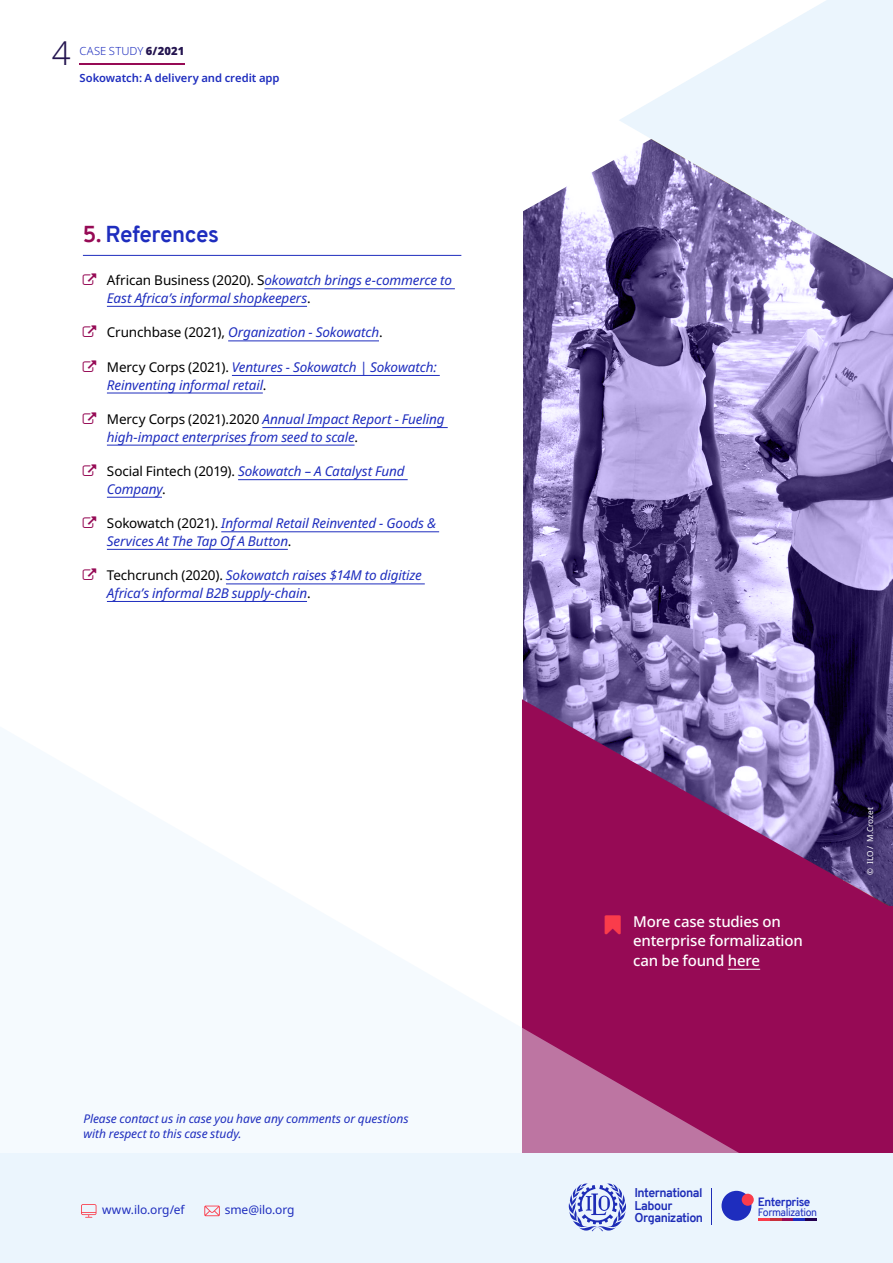
<style>
.page{position:relative;width:893px;height:1263px;background:#fff}
.page>*{position:absolute;margin:0;border:0;box-sizing:border-box;transform-origin:0 0}
.t1{font:300 33px "Noto Sans";color:#241550}
.Heading_underline{font:700 22.5px "Overpass";letter-spacing:-.02em;color:#1e2dbe}
.t2{font:500 15px/19.5px "Noto Sans";letter-spacing:-.015em;color:#fff}
.t3{font:italic 13.5px/17.5px "Noto Sans";letter-spacing:-.01em;color:#1e2dbe}
.t4{font:700 12.45px/12.5px "Overpass";letter-spacing:-.04em;color:#1e2db7}
.Table_text{font:italic 12px/15px "Noto Sans";letter-spacing:-.005em;color:#1e2dbe}
.Table_text-2{font:12px "Noto Sans";letter-spacing:-.005em;color:#1e2dbe}
.t5{font:700 11.85px "Overpass";letter-spacing:-.04em;color:#1e2dbe}
.t6{font:600 11.25px "Noto Sans";color:#1e2dbe}
.t7{font:300 11.25px "Noto Sans";letter-spacing:.015em;color:#1e2dbe}
.t8{font:10.65px "Overpass";letter-spacing:-.045em;color:#1e2dbe}
.Body_text{font:8.25px "Noto Sans";letter-spacing:-.005em;color:#fff}
.s1{font-weight:900;color:#241550}
.s2{color:#960a55}
.s3{font-style:normal;color:#000}
</style>
<div class="page">
<svg style="left:80px;top:63px;width:76px;height:2px"></svg>
<hr style="left:156px;top:63px;width:29px;height:2px;background:#960a55">
<img style="left:523px;top:213px;width:370px;height:486px">
<svg style="left:765px;top:699px;width:128px;height:207px;background:#6a4882"></svg>
<svg style="left:523px;top:159px;width:96px;height:54px"></svg>
<svg style="left:619px;top:0;width:274px;height:279px;fill:#ebf5fd"></svg>
<div style="left:522px;top:906px;width:371px;height:248px;background:#960a55"></div>
<svg style="left:0;top:650px;width:765px;height:504px"></svg>
<div style="left:0;top:1154px;width:893px;height:109px;background:#ebf5fd"></div>
<svg style="left:204px;top:1205px;width:16px;height:11px"></svg>
<svg style="left:81px;top:1204px;width:15px;height:14px"></svg>
<svg style="left:568px;top:1183px;width:58px;height:48px"></svg>
<hr style="left:711px;top:1188px;width:1px;height:37px;background:#1e2db7">
<div style="left:721px;top:1191px;width:30px;height:30px;background:#1e2dbe;border-radius:50%"></div>
<div style="left:742px;top:1194px;width:12px;height:12px;background:#fa3c4b;border-radius:50%"></div>
<svg style="left:758px;top:1218px;width:59px;height:3px"></svg>
<hr style="left:83px;top:255px;width:378px;height:1px;background:#1e2dbe">
<hr style="left:264px;top:288px;width:191px;height:1px;background:#1e2dbe">
<hr style="left:107px;top:306px;width:200px;height:1px;background:#1e2dbe">
<hr style="left:228px;top:341px;width:151px;height:1px;background:#1e2dbe">
<hr style="left:232px;top:375px;width:208px;height:1px;background:#1e2dbe">
<hr style="left:107px;top:393px;width:156px;height:1px;background:#1e2dbe">
<hr style="left:262px;top:427px;width:186px;height:1px;background:#1e2dbe">
<hr style="left:107px;top:445px;width:247px;height:1px;background:#1e2dbe">
<hr style="left:238px;top:479px;width:170px;height:1px;background:#1e2dbe">
<hr style="left:107px;top:497px;width:55px;height:1px;background:#1e2dbe">
<hr style="left:221px;top:531px;width:218px;height:1px;background:#1e2dbe">
<hr style="left:107px;top:549px;width:181px;height:1px;background:#1e2dbe">
<hr style="left:226px;top:584px;width:199px;height:1px;background:#1e2dbe">
<hr style="left:107px;top:601px;width:200px;height:1px;background:#1e2dbe">
<svg style="left:605px;top:914px;width:16px;height:20px"></svg>
<h1 class="t1" style="left:52px;top:29px;width:20px">4</h1>
<p class="t7" style="left:80px;top:43px;width:106px">CASE STUDY <span class="s1">6/2021</span></p>
<p class="t6" style="left:80px;top:70px;width:202px">Sokowatch: A delivery and credit app</p>
<p class="Heading_underline" style="left:83px;top:218px;width:138px"><span class="s2">5.</span> References</p>
<p class="t3" style="left:107px;top:272px;width:346px"><span class="s3">African Business (2020). S</span>okowatch brings e-commerce to<br>East Africa’s informal shopkeepers<span class="s3">.</span></p>
<p class="t3" style="left:107px;top:324px;width:277px"><span class="s3">Crunchbase (2021),</span> Organization - Sokowatch<span class="s3">.</span></p>
<p class="t3" style="left:107px;top:358px;width:331px"><span class="s3">Mercy Corps (2021).</span> Ventures - Sokowatch | Sokowatch:<br>Reinventing informal retail<span class="s3">.</span></p>
<p class="t3" style="left:107px;top:411px;width:339px"><span class="s3">Mercy Corps (2021).2020</span> Annual Impact Report - Fueling high-impact enterprises from seed to scale<span class="s3">.</span></p>
<p class="t3" style="left:107px;top:463px;width:299px"><span class="s3">Social Fintech (2019).</span> Sokowatch – A Catalyst Fund<br>Company<span class="s3">.</span></p>
<p class="t3" style="left:107px;top:515px;width:331px"><span class="s3">Sokowatch (2021).</span> Informal Retail Reinvented - Goods &amp;<br>Services At The Tap Of A Button<span class="s3">.</span></p>
<p class="t3" style="left:107px;top:567px;width:316px"><span class="s3">Techcrunch (2020).</span> Sokowatch raises $14M to digitize<br>Africa’s informal B2B supply-chain<span class="s3">.</span></p>
<p class="Table_text" style="left:83px;top:1111px;width:327px">Please contact us in case you have any comments or questions with respect to this case study.</p>
<p class="Table_text-2" style="left:102px;top:1201px;width:84px">www.ilo.org/ef</p>
<p class="Table_text-2" style="left:225px;top:1201px;width:71px">sme@ilo.org</p>
<p class="t2" style="left:633px;top:912px;width:171px">More case studies on enterprise formalization can be found here</p>
<p class="Body_text" style="left:864px;top:875px;width:69px;rotate:-90deg">© ILO / M.Crozet</p>
<p class="t4" style="left:634px;top:1187px;width:70px">International<br>Labour<br>Organization</p>
<p class="t5" style="left:758px;top:1193px;width:54px">Enterprise</p>
<p class="t8" style="left:758px;top:1204px;width:61px">Formalization</p>
</div>
